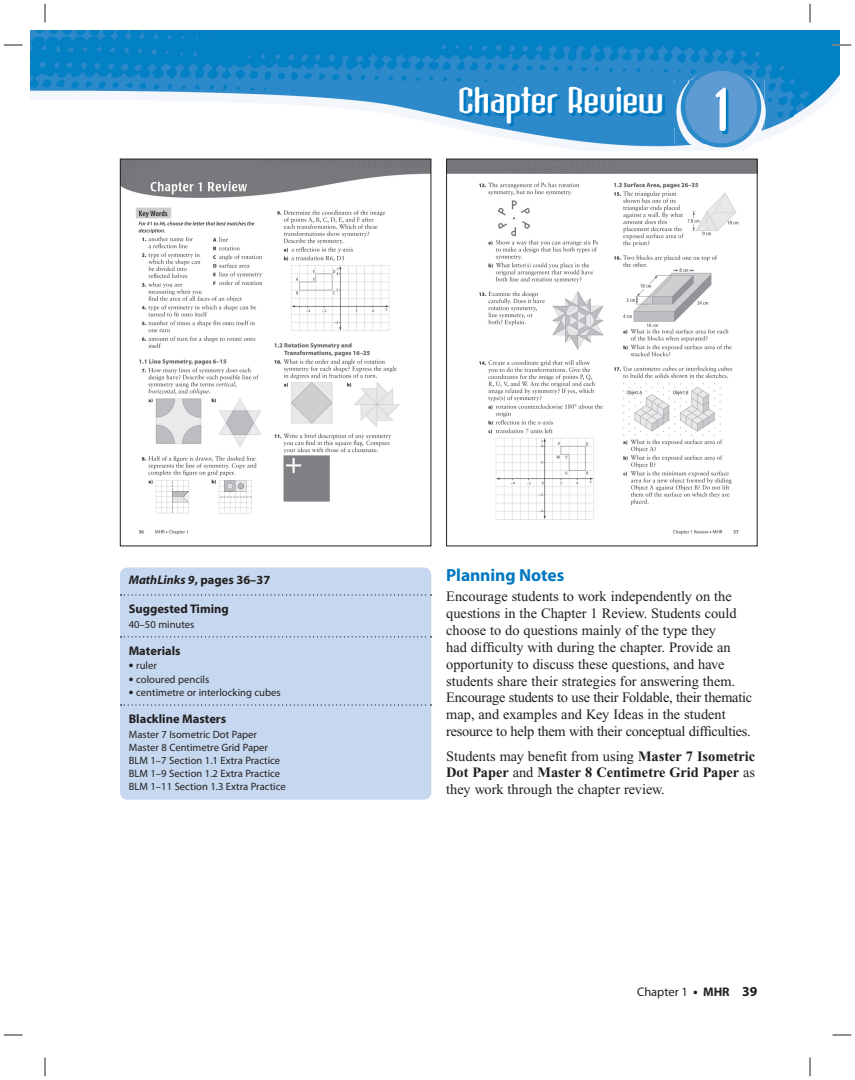
<style>
.page{position:relative;width:855px;height:1080px;background:#fff}
.page>*{position:absolute;margin:0;border:0;box-sizing:border-box;transform-origin:0 0}
.t1{font:700 42.5px "Atomic Sans ICG";color:#fff}
.t2{font:700 17.5px "Myriad Pro";letter-spacing:-.005em;color:#0077c0}
.t3{font:14.38px/16.9px "Times New Roman";color:#231f20}
.t4{font:700 12.5px "Myriad Pro";color:#231f20}
.t5{font:12.5px "Myriad Pro";color:#231f20}
.t6{font:10.62px/13.1px "Myriad Pro";color:#231f20}
.s1{font-size:70px}
.s2{font-style:italic}
.s3{font-weight:700;font-size:13.75px}
.s4{font-weight:700}
</style>
<div class="page">
<img style="left:30px;top:30px;width:810px;height:121px">
<img style="left:451px;top:82px;width:224px;height:45px">
<img style="left:675px;top:80px;width:90px;height:64px">
<img style="left:122px;top:161px;width:307px;height:374px">
<div style="left:120px;top:159px;width:311px;height:387px;border:1px solid #231f20"></div>
<img style="left:448px;top:161px;width:308px;height:374px">
<div style="left:446px;top:159px;width:312px;height:387px;border:1px solid #231f20"></div>
<div style="left:120px;top:568px;width:311px;height:232px;background:#c6d8ef;border-radius:8px"></div>
<svg style="left:121px;top:594px;width:311px;height:2px"></svg>
<svg style="left:121px;top:636px;width:311px;height:2px"></svg>
<svg style="left:121px;top:704px;width:311px;height:2px"></svg>
<svg style="left:4px;top:44px;width:18px;height:2px"></svg>
<svg style="left:832px;top:44px;width:19px;height:2px"></svg>
<svg style="left:4px;top:1034px;width:18px;height:2px"></svg>
<svg style="left:832px;top:1034px;width:19px;height:2px"></svg>
<svg style="left:44px;top:4px;width:2px;height:18px"></svg>
<svg style="left:44px;top:1058px;width:2px;height:18px"></svg>
<svg style="left:809px;top:4px;width:2px;height:18px"></svg>
<svg style="left:809px;top:1058px;width:2px;height:18px"></svg>
<h1 class="t1" style="left:458px;top:86px;width:272px">Chapter Review <span class="s1">1</span></h1>
<p class="t4" style="left:129px;top:575px;width:143px"><span class="s2">MathLinks 9</span>, pages 36–37</p>
<p class="t4" style="left:129px;top:604px;width:102px">Suggested Timing</p>
<p class="t6" style="left:129px;top:618px;width:67px">40–50 minutes</p>
<p class="t4" style="left:129px;top:646px;width:53px">Materials</p>
<p class="t6" style="left:129px;top:660px;width:30px"><span class="s3">•</span> ruler</p>
<p class="t6" style="left:129px;top:673px;width:82px"><span class="s3">•</span> coloured pencils</p>
<p class="t6" style="left:129px;top:686px;width:153px"><span class="s3">•</span> centimetre or interlocking cubes</p>
<p class="t4" style="left:129px;top:714px;width:99px">Blackline Masters</p>
<p class="t6" style="left:129px;top:728px;width:159px">Master 7 Isometric Dot Paper<br>Master 8 Centimetre Grid Paper<br>BLM 1–7 Section 1.1 Extra Practice<br>BLM 1–9 Section 1.2 Extra Practice<br>BLM 1–11 Section 1.3 Extra Practice</p>
<p class="t2" style="left:446px;top:568px;width:120px">Planning Notes</p>
<p class="t3" style="left:446px;top:589px;width:307px">Encourage students to work independently on the questions in the Chapter 1 Review. Students could choose to do questions mainly of the type they<br>had difficulty with during the chapter. Provide an opportunity to discuss these questions, and have students share their strategies for answering them.<br>Encourage students to use their Foldable, their thematic map, and examples and Key Ideas in the student resource to help them with their conceptual difficulties.</p>
<p class="t3" style="left:446px;top:749px;width:311px;text-align:justify">Students may benefit from using <span class="s4">Master 7 Isometric Dot Paper</span> and <span class="s4">Master 8 Centimetre Grid Paper</span> as they work through the chapter review.</p>
<p class="t5" style="left:637px;top:987px;width:122px">Chapter 1 <span class="s3">•</span> <span class="s4">MHR</span> <span class="s3">39</span></p>
</div>
